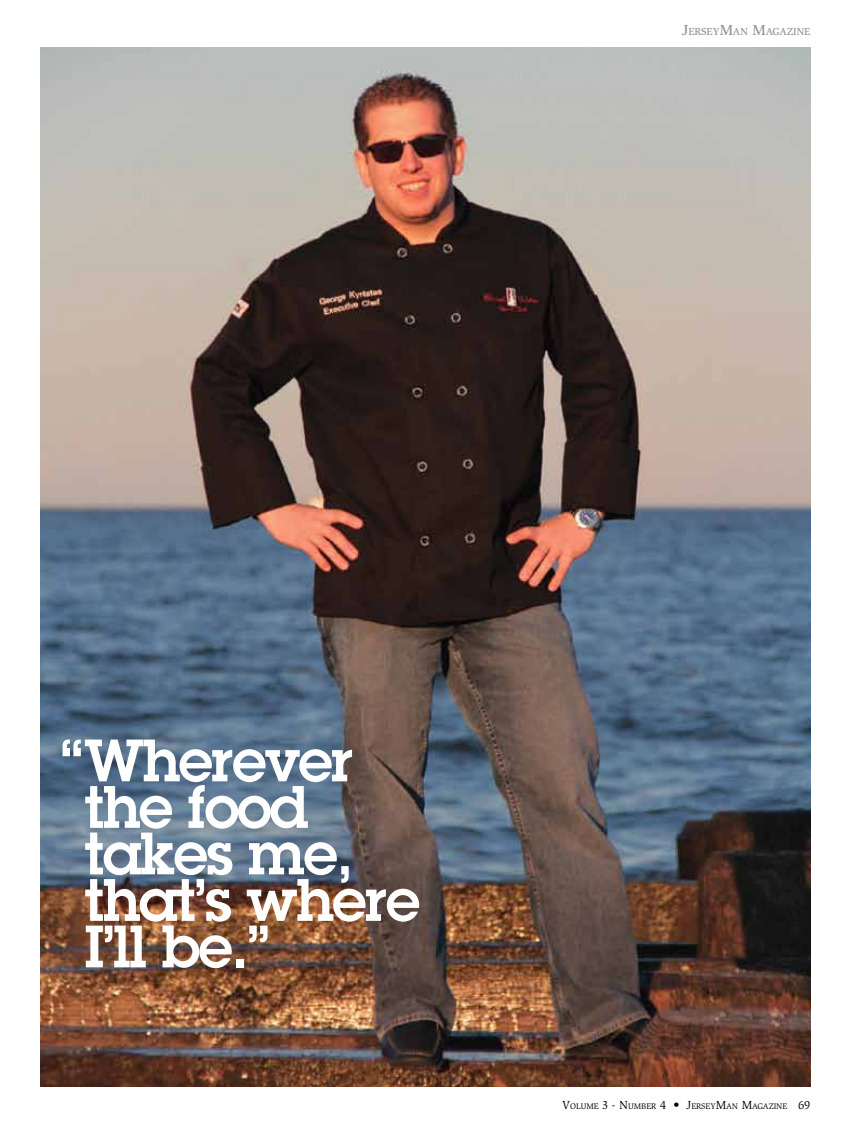
<style>
.page{position:relative;width:851px;height:1134px;background:#fff}
.page>*{position:absolute;margin:0;border:0;box-sizing:border-box;transform-origin:0 0}
.t1{font:600 58.5px/46.5px "Lubalin Graph";letter-spacing:-.025em;color:#fff}
.t2{font:500 10.5px "Slimbach";color:#939598}
.t3{font:8.4px "Slimbach";color:#000}
.s1{font-size:15px}
.s2{font-size:12px}
</style>
<div class="page">
<img style="left:40px;top:47px;width:770px;height:1040px">
<p class="t2" style="left:681px;top:25px;width:130px"><span class="s1">J</span>ERSEY<span class="s1">M</span>AN <span class="s1">M</span>AGAZINE</p>
<p class="t1" style="left:84px;top:737px;width:337px;text-indent:-24px">“Wherever the food takes me, that’s where<br>I’ll be.”</p>
<p class="t3" style="left:562px;top:1101px;width:250px"><span class="s2">V</span>OLUME <span class="s2">3 - N</span>UMBER <span class="s2">4 • J</span>ERSEY<span class="s2">M</span>AN <span class="s2">M</span>AGAZINE <span class="s2">69</span></p>
</div>
